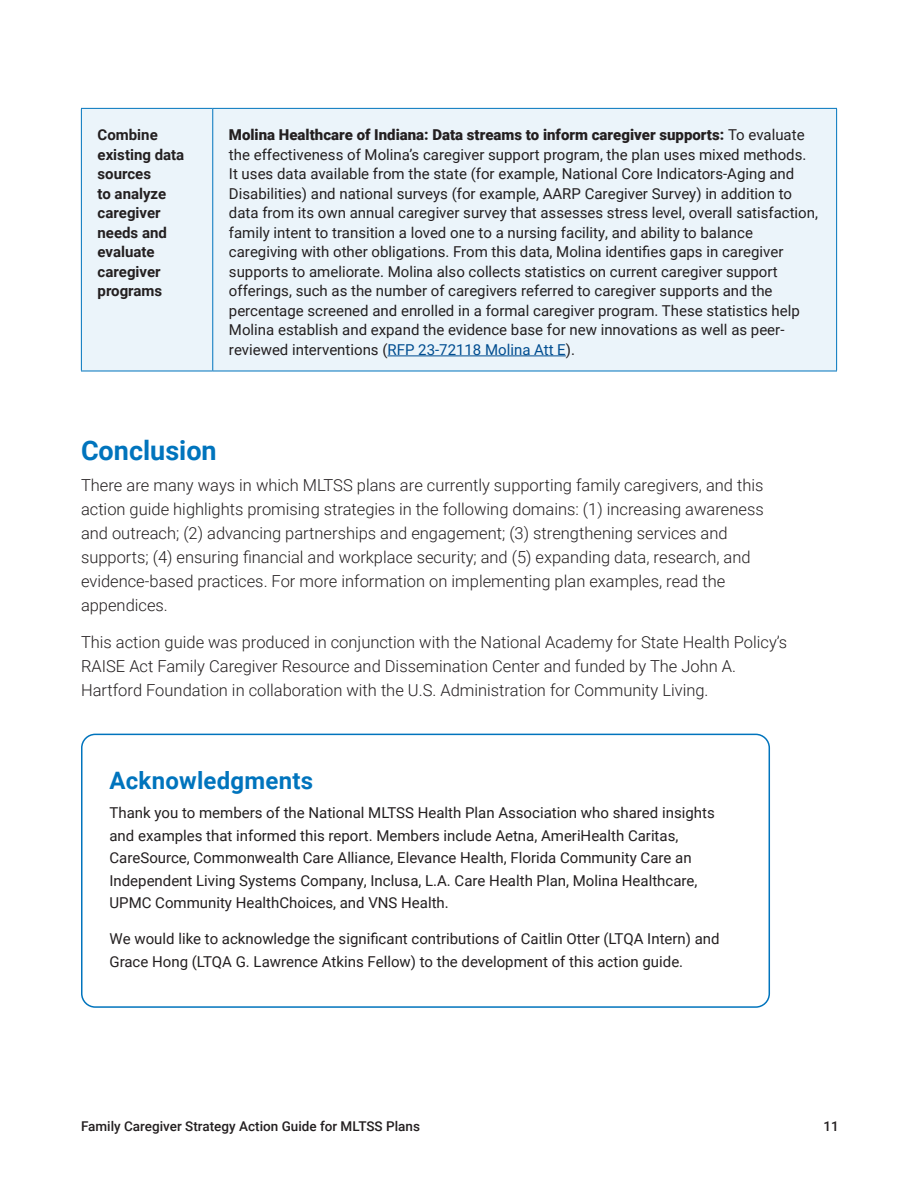
<style>
.page{position:relative;width:918px;height:1188px;background:#fff}
.page>*{position:absolute;margin:0;border:0;box-sizing:border-box;transform-origin:0 0}
.Headling_2{font:700 27px "Roboto";color:#0074bd}
.Heading_3{font:700 24px "Roboto";letter-spacing:.01em;color:#0074bd}
.Body{font:300 16.5px/24px "Roboto";color:#231f20}
.Table_Body{font:15px/19.5px "Roboto";color:#231f20}
.Body-2{font:15px/22.5px "Roboto";color:#231f20}
.Table_Body-2{font:700 15px/19.5px "Roboto";color:#231f20}
.t1{font:500 13.5px "Roboto";color:#231f20}
.s1{font-weight:900}
.s2{color:#004d90}
</style>
<div class="page">
<div style="left:82px;top:109px;width:754px;height:262px;background:#ebf4fa"></div>
<hr style="left:81px;top:108px;width:132px;height:1px;background:#0074bd">
<hr style="left:81px;top:109px;width:1px;height:262px;background:#0074bd">
<hr style="left:213px;top:108px;width:624px;height:1px;background:#0074bd">
<hr style="left:212px;top:109px;width:1px;height:262px;background:#0074bd">
<hr style="left:836px;top:109px;width:1px;height:262px;background:#0074bd">
<hr style="left:81px;top:371px;width:132px;height:1px;background:#0074bd">
<hr style="left:213px;top:371px;width:624px;height:1px;background:#0074bd">
<hr style="left:388px;top:356px;width:178px;height:1px;background:#004d90">
<div style="left:81px;top:734px;width:689px;height:274px;border:2px solid #0074bd;border-radius:14px"></div>
<p class="Table_Body-2" style="left:98px;top:125px;width:88px">Combine existing data sources<br>to analyze caregiver needs and evaluate caregiver programs</p>
<p class="Table_Body" style="left:229px;top:125px;width:591px"><span class="s1">Molina Healthcare of Indiana: Data streams to inform caregiver supports:</span> To evaluate the effectiveness of Molina’s caregiver support program, the plan uses mixed methods.<br>It uses data available from the state (for example, National Core Indicators-Aging and Disabilities) and national surveys (for example, AARP Caregiver Survey) in addition to data from its own annual caregiver survey that assesses stress level, overall satisfaction, family intent to transition a loved one to a nursing facility, and ability to balance caregiving with other obligations. From this data, Molina identifies gaps in caregiver supports to ameliorate. Molina also collects statistics on current caregiver support offerings, such as the number of caregivers referred to caregiver supports and the percentage screened and enrolled in a formal caregiver program. These statistics help Molina establish and expand the evidence base for new innovations as well as peer&shy;reviewed interventions (<span class="s2">RFP 23-72118 Molina Att E</span>).</p>
<p class="Headling_2" style="left:81px;top:431px;width:137px">Conclusion</p>
<p class="Body" style="left:81px;top:472px;width:684px">There are many ways in which MLTSS plans are currently supporting family caregivers, and this action guide highlights promising strategies in the following domains: (1) increasing awareness and outreach; (2) advancing partnerships and engagement; (3) strengthening services and supports; (4) ensuring financial and workplace security; and (5) expanding data, research, and evidence-based practices. For more information on implementing plan examples, read the appendices.</p>
<p class="Body" style="left:81px;top:630px;width:708px">This action guide was produced in conjunction with the National Academy for State Health Policy’s<br>RAISE Act Family Caregiver Resource and Dissemination Center and funded by The John A.<br>Hartford Foundation in collaboration with the U.S. Administration for Community Living.</p>
<p class="Heading_3" style="left:110px;top:763px;width:205px">Acknowledgments</p>
<p class="Body-2" style="left:110px;top:801px;width:607px">Thank you to members of the National MLTSS Health Plan Association who shared insights and examples that informed this report. Members include Aetna, AmeriHealth Caritas, CareSource, Commonwealth Care Alliance, Elevance Health, Florida Community Care an Independent Living Systems Company, Inclusa, L.A. Care Health Plan, Molina Healthcare, UPMC Community HealthChoices, and VNS Health.</p>
<p class="Body-2" style="left:110px;top:927px;width:612px">We would like to acknowledge the significant contributions of Caitlin Otter (LTQA Intern) and<br>Grace Hong (LTQA G. Lawrence Atkins Fellow) to the development of this action guide.</p>
<p class="t1" style="left:81px;top:1117px;width:340px">Family Caregiver Strategy Action Guide for MLTSS Plans</p>
<p class="t1" style="left:823px;top:1117px;width:17px">11</p>
</div>
